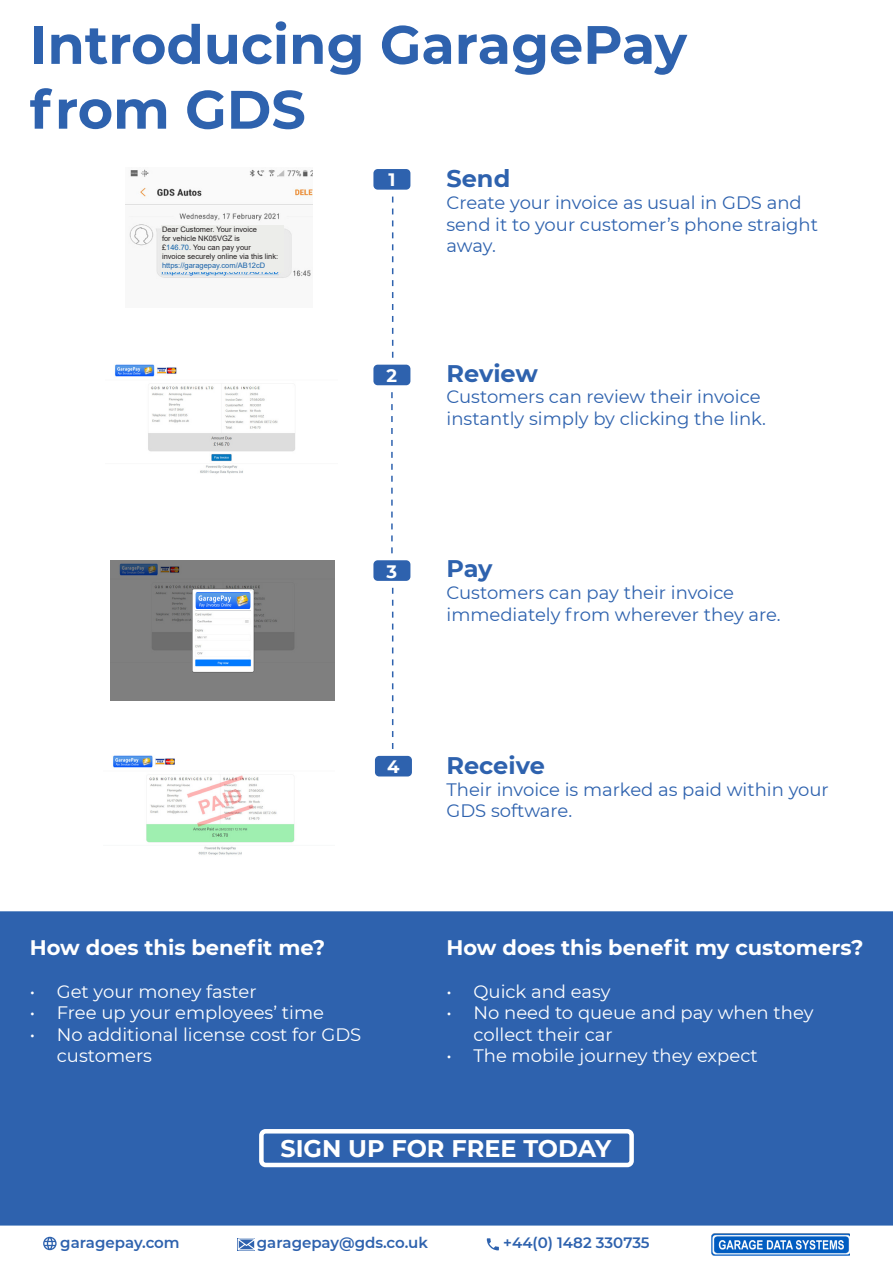
<style>
.page{position:relative;width:893px;height:1263px;background:#fff}
.page>*{position:absolute;margin:0;border:0;box-sizing:border-box;transform-origin:0 0}
.t1{font:700 54px/64.8px "Montserrat";color:#2e62ae}
.t2{font:700 24px "Montserrat";color:#2e62ae}
.t3{font:700 24px "Montserrat";color:#fff}
.t4{font:700 21px "Montserrat";color:#fff}
.t5{font:18px/21.6px "Montserrat";color:#2e62ae}
.t6{font:18px/21.6px "Montserrat";color:#fff}
.t7{font:700 18px "Montserrat";color:#fff}
.t8{font:600 15px "Montserrat";color:#2e62ae}
.t9{font:7.5px "Arial";color:#231f20}
.t10{font:7.5px "Arial";color:#1b64aa}
.s1{color:#1363a9}
</style>
<div class="page">
<div style="left:0;top:911px;width:893px;height:314px;background:#2e62ae"></div>
<div style="left:259px;top:1129px;width:375px;height:38px;border:4px solid #fff;border-radius:4px"></div>
<img style="left:711px;top:1233px;width:139px;height:22px">
<svg style="left:487px;top:1238px;width:12px;height:12px"></svg>
<svg style="left:43px;top:1237px;width:14px;height:13px"></svg>
<svg style="left:238px;top:1238px;width:17px;height:12px"></svg>
<img style="left:125px;top:169px;width:188px;height:110px">
<img style="left:115px;top:364px;width:180px;height:110px">
<img style="left:110px;top:560px;width:224px;height:140px">
<img style="left:113px;top:755px;width:182px;height:100px">
<svg style="left:392px;top:197px;width:1px;height:161px"></svg>
<div style="left:373px;top:169px;width:37px;height:21px;background:#2e62ae;border-radius:4px"></div>
<div style="left:373px;top:365px;width:37px;height:20px;background:#2e62ae;border-radius:4px"></div>
<svg style="left:391px;top:392px;width:2px;height:161px"></svg>
<div style="left:373px;top:560px;width:37px;height:21px;background:#2e62ae;border-radius:4px"></div>
<svg style="left:392px;top:588px;width:1px;height:161px"></svg>
<div style="left:375px;top:756px;width:37px;height:20px;background:#2e62ae;border-radius:4px"></div>
<div style="left:161px;top:225px;width:123px;height:47px;background:#ecedea"></div>
<img style="left:195px;top:590px;width:57px;height:20px">
<p class="t1" style="left:30px;top:10px;width:659px">Introducing GaragePay from GDS</p>
<p class="t9" style="left:162px;top:224px;width:97px">Dear Customer. Your invoice</p>
<p class="t9" style="left:162px;top:233px;width:79px">for vehicle NK05VGZ is</p>
<p class="t9" style="left:162px;top:242px;width:90px">£<span class="s1">146.70</span>. You can pay your</p>
<p class="t9" style="left:162px;top:251px;width:118px">invoice securely online via this link:</p>
<p class="t10" style="left:162px;top:260px;width:105px">https://garagepay.com/AB12cD</p>
<p class="t7" style="left:388px;top:167px;width:9px">1</p>
<p class="t7" style="left:387px;top:363px;width:12px">2</p>
<p class="t2" style="left:446px;top:162px;width:65px">Send</p>
<p class="t5" style="left:446px;top:191px;width:373px">Create your invoice as usual in GDS and send it to your customer’s phone straight away.</p>
<p class="t2" style="left:446px;top:356px;width:93px">Review</p>
<p class="t5" style="left:446px;top:385px;width:321px">Customers can review their invoice instantly simply by clicking the link.</p>
<p class="t7" style="left:387px;top:558px;width:12px">3</p>
<p class="t2" style="left:446px;top:551px;width:48px">Pay</p>
<p class="t5" style="left:446px;top:581px;width:336px">Customers can pay their invoice immediately from wherever they are.</p>
<p class="t7" style="left:387px;top:754px;width:14px">4</p>
<p class="t2" style="left:446px;top:748px;width:100px">Receive</p>
<p class="t5" style="left:446px;top:778px;width:384px">Their invoice is marked as paid within your<br>GDS software.</p>
<p class="t4" style="left:30px;top:932px;width:297px">How does this benefit me?</p>
<p class="t4" style="left:446px;top:932px;width:419px">How does this benefit my customers?</p>
<p class="t6" style="left:30px;top:980px;width:228px">• Get your money faster</p>
<p class="t6" style="left:30px;top:1001px;width:296px">• Free up your employees’ time</p>
<p class="t6" style="left:57px;top:1023px;width:306px;text-indent:-27px">• No additional license cost for GDS customers</p>
<p class="t6" style="left:446px;top:980px;width:165px">• Quick and easy</p>
<p class="t6" style="left:473px;top:1001px;width:341px;text-indent:-27px">• No need to queue and pay when they collect their car</p>
<p class="t6" style="left:446px;top:1044px;width:313px">• The mobile journey they expect</p>
<p class="t3" style="left:280px;top:1131px;width:332px">SIGN UP FOR FREE TODAY</p>
<p class="t8" style="left:60px;top:1232px;width:121px">garagepay.com</p>
<p class="t8" style="left:257px;top:1232px;width:173px">garagepay@gds.co.uk</p>
<p class="t8" style="left:503px;top:1232px;width:148px">+44(0) 1482 330735</p>
</div>
